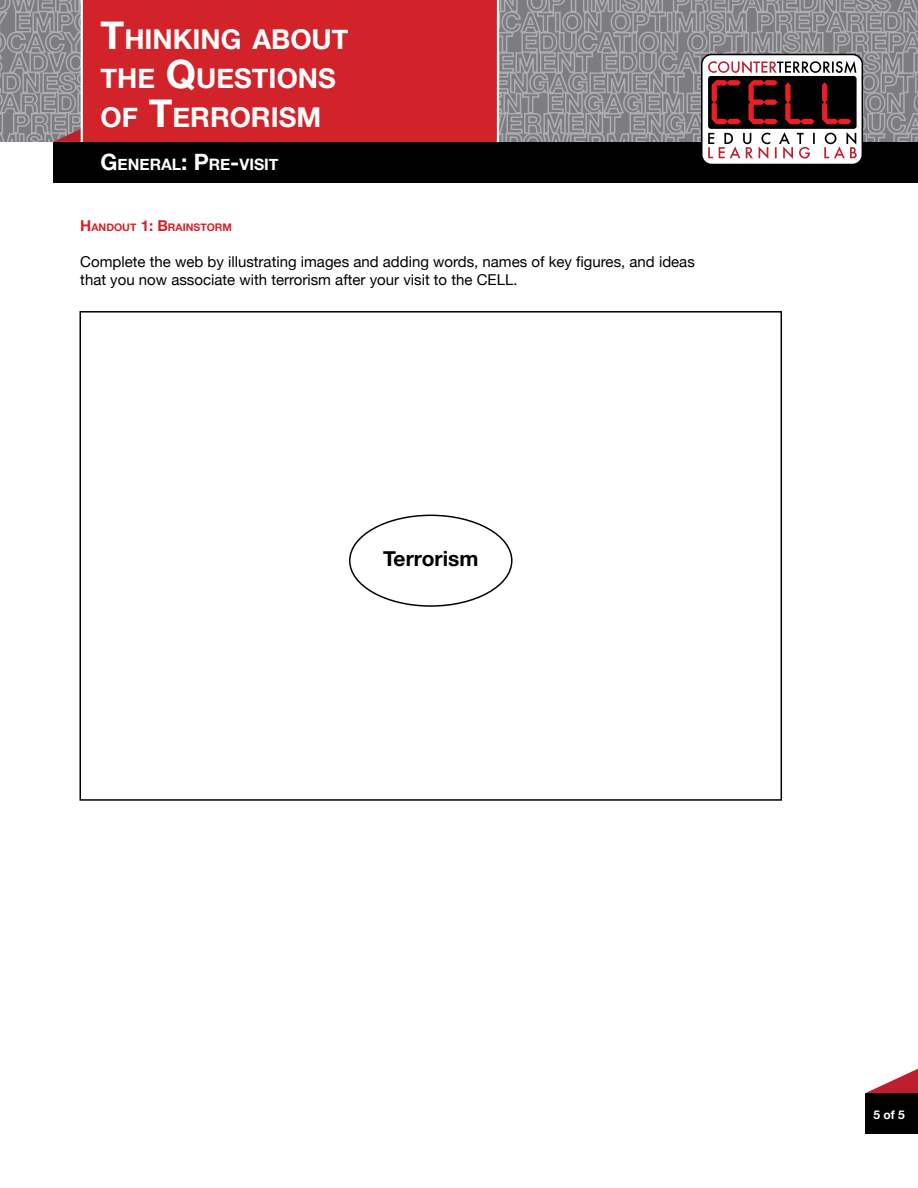
<style>
.page{position:relative;width:918px;height:1188px;background:#fff}
.page>*{position:absolute;margin:0;border:0;box-sizing:border-box;transform-origin:0 0}
.t1{font:700 27.3px/39px "Helvetica Neue";color:#fff}
.t2{font:700 21px "Helvetica Neue";color:#000}
.t3{font:700 15.75px "Helvetica Neue";color:#fff}
.t4{font:15px/18px "Helvetica Neue";color:#000}
.t5{font:700 12px "Helvetica Neue";color:#fff}
.t6{font:700 10.5px "Helvetica Neue";color:#d2232a}
.s1{font-size:39px}
.s2{font-size:22.5px}
.s3{font-size:15px}
</style>
<div class="page">
<div style="left:865px;top:1093px;width:53px;height:41px;background:#000"></div>
<svg style="left:866px;top:1069px;width:52px;height:24px"></svg>
<div style="left:53px;top:142px;width:865px;height:41px;background:#000"></div>
<svg style="left:0;top:0;width:918px;height:164px;background:#9b5358"></svg>
<div style="left:80px;top:311px;width:702px;height:490px;border:2px solid #000"></div>
<div style="left:349px;top:515px;width:164px;height:92px;border:2px solid #000;border-radius:50%"></div>
<h1 class="t1" style="left:101px;top:20px;width:249px"><span class="s1">T</span>HINKING ABOUT<br>THE <span class="s1">Q</span>UESTIONS<br>OF <span class="s1">T</span>ERRORISM</h1>
<p class="t3" style="left:101px;top:152px;width:179px"><span class="s2">G</span>ENERAL<span class="s2">: P</span>RE<span class="s2">-</span>VISIT</p>
<p class="t6" style="left:80px;top:219px;width:153px"><span class="s3">H</span>ANDOUT <span class="s3">1: B</span>RAINSTORM</p>
<p class="t4" style="left:80px;top:253px;width:616px">Complete the web by illustrating images and adding words, names of key figures, and ideas that you now associate with terrorism after your visit to the CELL.</p>
<h2 class="t2" style="left:383px;top:542px;width:97px">Terrorism</h2>
<p class="t5" style="left:873px;top:1105px;width:33px">5 of 5</p>
</div>
